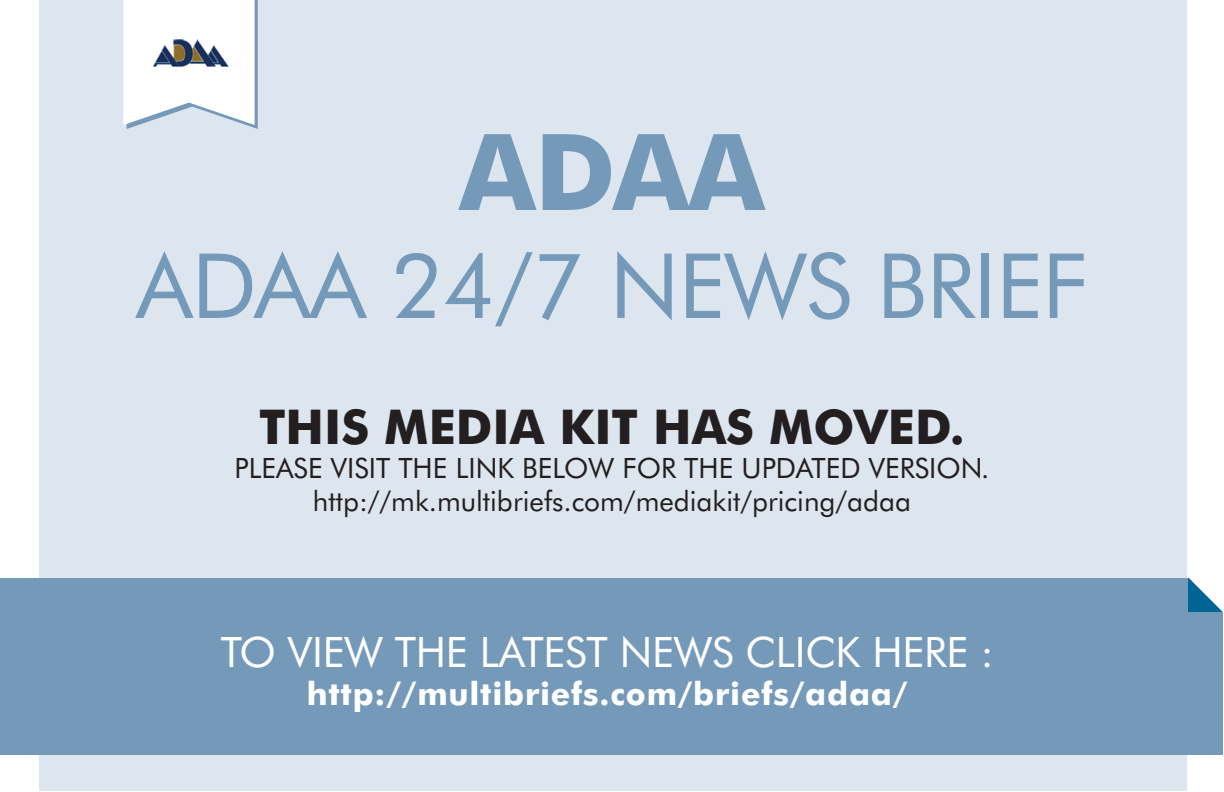
<style>
.page{position:relative;width:1224px;height:792px;background:#fff}
.page>*{position:absolute;margin:0;border:0;box-sizing:border-box;transform-origin:0 0}
.t1{font:700 106px "Futura BT";color:#7499b9}
.t2{font:90px "Futura BT";letter-spacing:-.01em;color:#7499b9}
.t3{font:700 48px "Futura BT";color:#231f20}
.t4{font:42px "Futura BT";letter-spacing:-.005em;color:#fff}
.t5{font:700 32px "Futura BT";letter-spacing:.025em;color:#fff}
.t6{font:28px "Futura BT";color:#231f20}
</style>
<div class="page">
<div style="left:39px;top:0;width:1148px;height:791px;background:#dde5ee"></div>
<svg style="left:123px;top:0;width:135px;height:129px"></svg>
<div style="left:0;top:578px;width:1222px;height:177px;background:#7499b9"></div>
<svg style="left:1186px;top:575px;width:37px;height:38px"></svg>
<img style="left:131px;top:12px;width:118px;height:81px">
<h1 class="t1" style="left:459px;top:108px;width:232px">adaa</h1>
<h2 class="t2" style="left:136px;top:231px;width:59px">ADAA</h2>
<h2 class="t2" style="left:391px;top:231px;width:698px">24/7 N EWS BRIEF</h2>
<h3 class="t3" style="left:259px;top:398px;width:707px">This media kit has moved.</h3>
<p class="t6" style="left:235px;top:451px;width:712px">PLEASE VISIT THE LINK BELOW FOR THE UPDATED VERSION</p>
<p class="t6" style="left:981px;top:451px;width:10px">.</p>
<p class="t6" style="left:313px;top:484px;width:600px">HTTP://MK.MULTIBRIEFS.COM/MEDIAKIT/PRICING/ADAA</p>
<h3 class="t4" style="left:221px;top:626px;width:775px">TO VIEW THE LATEST NEWS CLICK HERE :</h3>
<p class="t5" style="left:307px;top:674px;width:602px">http://multibriefs.com/briefs/adaa/</p>
</div>
